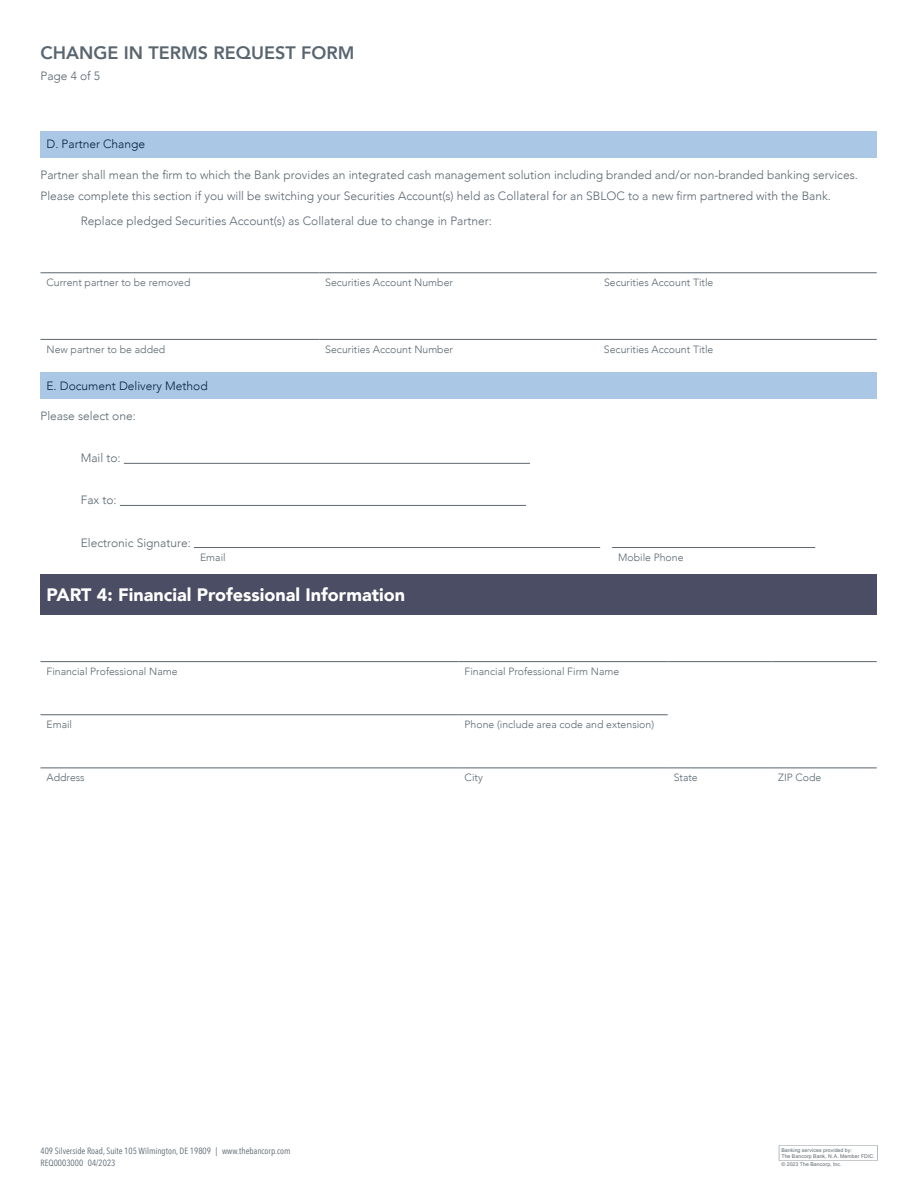
<style>
.page{position:relative;width:918px;height:1188px;background:#fff}
.page>*{position:absolute;margin:0;border:0;box-sizing:border-box;transform-origin:0 0}
.t1{font:900 18px "Avenir";color:#fff}
.t2{font:800 18px "Avenir";color:#596670}
.t3{font:300 12px/21.1px "Avenir";color:#596670}
.t4{font:300 12px "Avenir";color:#03253d}
.t5{font:300 10.5px "Avenir";color:#596670}
.t6{font:9px/12px "Avenir Next Condensed";color:#596670}
.t7{font:5.25px/5.8px "Arial";letter-spacing:.015em;color:#5c676d}
</style>
<div class="page">
<svg style="left:779px;top:1145px;width:99px;height:16px"></svg>
<div style="left:40px;top:131px;width:837px;height:27px;background:#aac7e5"></div>
<hr style="left:40px;top:273px;width:279px;height:1px;background:#5a666f">
<hr style="left:319px;top:273px;width:279px;height:1px;background:#5a666f">
<hr style="left:598px;top:273px;width:279px;height:1px;background:#5a666f">
<hr style="left:40px;top:339px;width:279px;height:1px;background:#5a666f">
<hr style="left:319px;top:339px;width:279px;height:1px;background:#5a666f">
<hr style="left:598px;top:339px;width:279px;height:1px;background:#5a666f">
<div style="left:40px;top:372px;width:837px;height:27px;background:#aac7e5"></div>
<hr style="left:124px;top:463px;width:406px;height:1px;background:#5e676e">
<hr style="left:120px;top:505px;width:406px;height:1px;background:#5e676e">
<hr style="left:194px;top:547px;width:406px;height:1px;background:#5e676e">
<hr style="left:612px;top:547px;width:203px;height:1px;background:#5e676e">
<div style="left:40px;top:574px;width:837px;height:41px;background:#4a4d63"></div>
<hr style="left:40px;top:661px;width:419px;height:1px;background:#5a666f">
<hr style="left:459px;top:661px;width:209px;height:1px;background:#5a666f">
<hr style="left:668px;top:661px;width:104px;height:1px;background:#5a666f">
<hr style="left:772px;top:661px;width:105px;height:1px;background:#5a666f">
<hr style="left:40px;top:714px;width:419px;height:1px;background:#5a666f">
<hr style="left:459px;top:714px;width:209px;height:1px;background:#5a666f">
<hr style="left:40px;top:768px;width:419px;height:1px;background:#5a666f">
<hr style="left:459px;top:768px;width:209px;height:1px;background:#5a666f">
<hr style="left:668px;top:768px;width:104px;height:1px;background:#5a666f">
<hr style="left:772px;top:768px;width:105px;height:1px;background:#5a666f">
<h1 class="t2" style="left:40px;top:38px;width:315px">CHANGE IN TERMS REQUEST FORM</h1>
<p class="t3" style="left:40px;top:65px;width:61px">Page 4 of 5</p>
<p class="t4" style="left:46px;top:137px;width:100px">D. Partner Change</p>
<p class="t3" style="left:40px;top:164px;width:819px">Partner shall mean the firm to which the Bank provides an integrated cash management solution including branded and/or non-branded banking services.<br>Please complete this section if you will be switching your Securities Account(s) held as Collateral for an SBLOC to a new firm partnered with the Bank.</p>
<p class="t3" style="left:81px;top:211px;width:413px">Replace pledged Securities Account(s) as Collateral due to change in Partner:</p>
<p class="t5" style="left:46px;top:276px;width:145px">Current partner to be removed</p>
<p class="t5" style="left:325px;top:276px;width:129px">Securities Account Number</p>
<p class="t5" style="left:604px;top:276px;width:111px">Securities Account Title</p>
<p class="t5" style="left:46px;top:343px;width:120px">New partner to be added</p>
<p class="t5" style="left:325px;top:343px;width:129px">Securities Account Number</p>
<p class="t5" style="left:604px;top:343px;width:111px">Securities Account Title</p>
<p class="t4" style="left:46px;top:379px;width:163px">E. Document Delivery Method</p>
<p class="t3" style="left:40px;top:406px;width:97px">Please select one:</p>
<p class="t3" style="left:81px;top:448px;width:42px">Mail to:</p>
<p class="t3" style="left:81px;top:490px;width:38px">Fax to:</p>
<p class="t3" style="left:81px;top:532px;width:112px">Electronic Signature:</p>
<p class="t5" style="left:200px;top:551px;width:27px">Email</p>
<p class="t5" style="left:618px;top:551px;width:67px">Mobile Phone</p>
<h1 class="t1" style="left:46px;top:579px;width:360px">PART 4: Financial Professional Information</h1>
<p class="t5" style="left:46px;top:665px;width:133px">Financial Professional Name</p>
<p class="t5" style="left:465px;top:665px;width:156px">Financial Professional Firm Name</p>
<p class="t5" style="left:46px;top:718px;width:27px">Email</p>
<p class="t5" style="left:465px;top:718px;width:191px">Phone (include area code and extension)</p>
<p class="t5" style="left:46px;top:771px;width:40px">Address</p>
<p class="t5" style="left:465px;top:771px;width:20px">City</p>
<p class="t5" style="left:674px;top:771px;width:26px">State</p>
<p class="t5" style="left:778px;top:771px;width:45px">ZIP Code</p>
<p class="t6" style="left:40px;top:1144px;width:251px">409 Silverside Road, Suite 105 Wilmington, DE 19809 | www.thebancorp.com<br>REQ0003000 04/2023</p>
<p class="t7" style="left:781px;top:1147px;width:95px">Banking services provided by:<br>The Bancorp Bank, N.A. Member FDIC.</p>
<p class="t7" style="left:781px;top:1162px;width:62px">© 2023 The Bancorp, Inc.</p>
</div>
